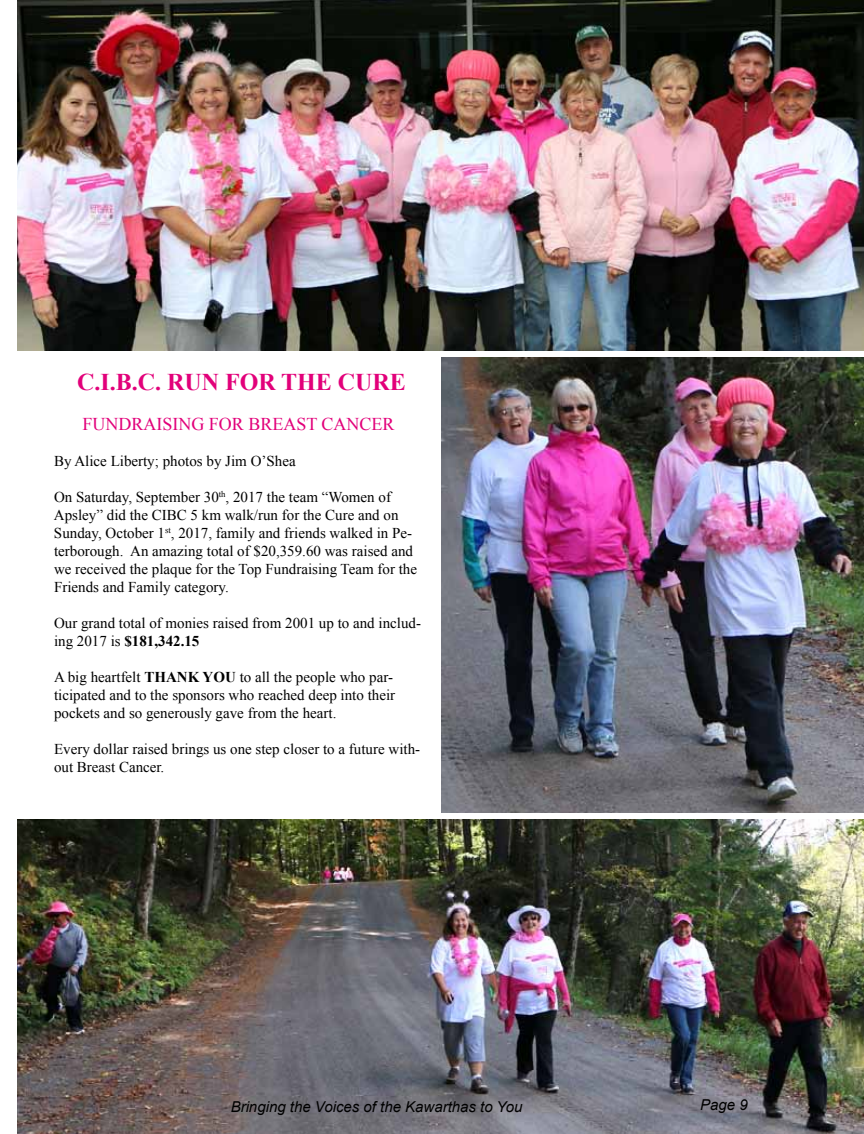
<style>
.page{position:relative;width:864px;height:1134px;background:#fff}
.page>*{position:absolute;margin:0;border:0;box-sizing:border-box;transform-origin:0 0}
.t1{font:700 24px "Times New Roman";color:#e2007a}
.t2{font:18px "Times New Roman";color:#e2007a}
.t3{font:15px/18px "Times New Roman";color:#000}
.t4{font:italic 15px "Arial";color:#000}
.s1{font-weight:700}
</style>
<div class="page">
<img style="left:17px;top:820px;width:847px;height:314px">
<img style="left:441px;top:357px;width:423px;height:455px">
<img style="left:17px;top:0;width:847px;height:351px">
<h1 class="t1" style="left:77px;top:366px;width:330px">C.I.B.C. RUN FOR THE CURE</h1>
<p class="t2" style="left:82px;top:412px;width:314px">FUNDRAISING FOR BREAST CANCER</p>
<p class="t3" style="left:54px;top:452px;width:243px">By Alice Liberty; photos by Jim O’Shea</p>
<p class="t3" style="left:54px;top:488px;width:365px">On Saturday, September 30<sup>th</sup>, 2017 the team “Women of Apsley” did the CIBC 5 km walk/run for the Cure and on Sunday, October 1<sup>st</sup>, 2017, family and friends walked in Pe&shy;terborough. An amazing total of $20,359.60 was raised and we received the plaque for the Top Fundraising Team for the Friends and Family category.</p>
<p class="t3" style="left:54px;top:614px;width:369px">Our grand total of monies raised from 2001 up to and includ&shy;ing 2017 is <span class="s1">$181,342.15</span></p>
<p class="t3" style="left:54px;top:668px;width:343px">A big heartfelt <span class="s1">THANK YOU</span> to all the people who par&shy;ticipated and to the sponsors who reached deep into their pockets and so generously gave from the heart.</p>
<p class="t3" style="left:54px;top:740px;width:368px">Every dollar raised brings us one step closer to a future with&shy;out Breast Cancer.</p>
<p class="t4" style="left:231px;top:1097px;width:293px">Bringing the Voices of the Kawarthas to You</p>
<p class="t4" style="left:700px;top:1095px;width:49px">Page 9</p>
</div>
